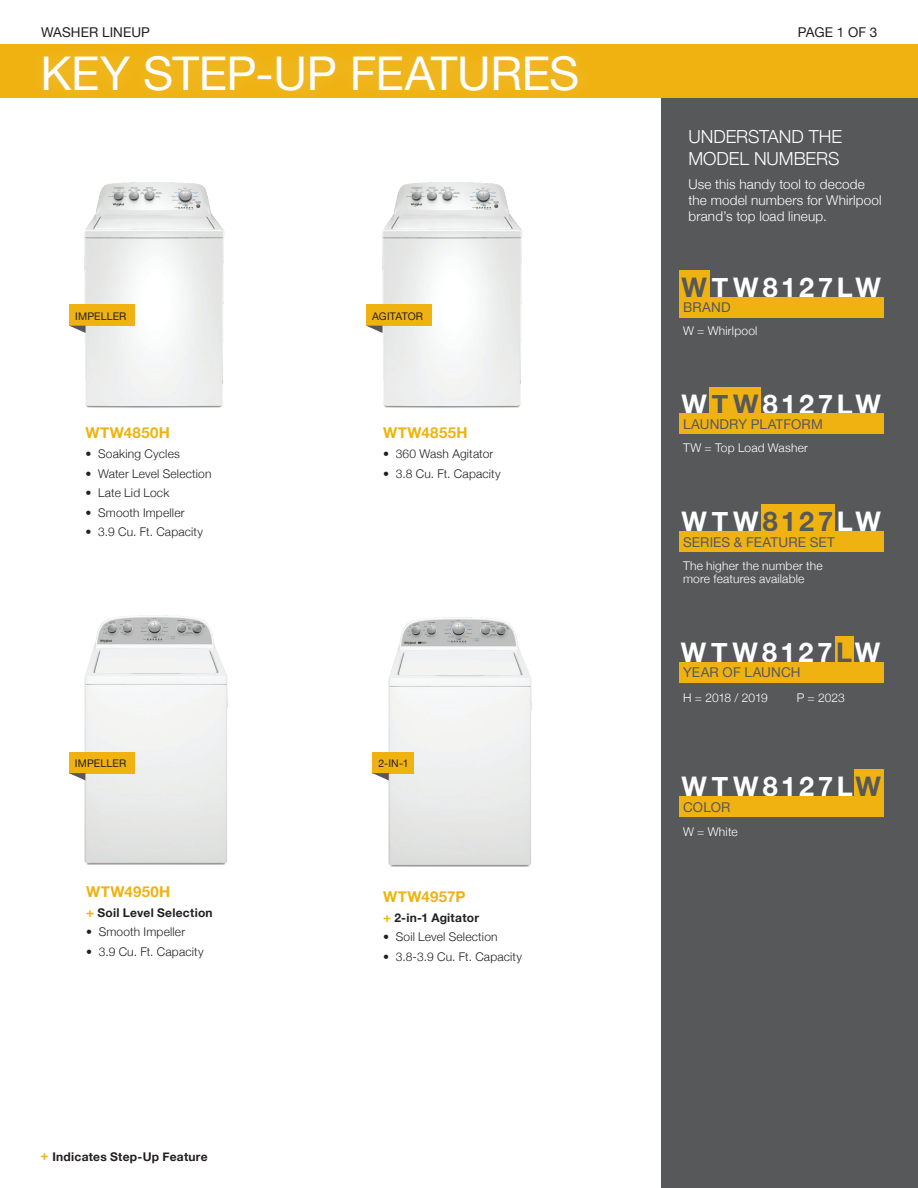
<style>
.page{position:relative;width:918px;height:1188px;background:#fff}
.page>*{position:absolute;margin:0;border:0;box-sizing:border-box;transform-origin:0 0}
.Page_header_White{font:46.5px "Helvetica Neue";letter-spacing:-.01em;color:#fff}
.Model__s{font:700 27px "Helvetica Neue";letter-spacing:.14em;color:#fff}
.Subheader_white_12pt{font:300 18px/21.6px "Helvetica Neue";letter-spacing:-.005em;color:#fff}
.Subhead_gold_10pt{font:700 15px "Helvetica Neue";letter-spacing:.025em;color:#efb211}
.Body_copy_white_9pt{font:300 13.5px/16.2px "Helvetica Neue";letter-spacing:.01em;color:#fff}
.subhead_wp_grey_9pt{font:13.5px "Helvetica Neue";letter-spacing:.01em;color:#57585a}
.Resources{font:13.5px "Helvetica Neue";letter-spacing:.005em;color:#231f20}
.bullets_black_8pt{font:300 12px "Helvetica Neue";letter-spacing:.015em;color:#231f20}
.body_copy_white_8pt{font:300 12px/13.5px "Helvetica Neue";letter-spacing:.015em;color:#fff}
.Step_up_bullet_Bold{font:700 12px "Helvetica Neue";letter-spacing:.02em;color:#231f20}
.Disclaimer_black_8pt{font:700 12px "Helvetica Neue";letter-spacing:.025em;color:#231f20}
.body_copy_white_8pt-2{font:300 12px "Helvetica Neue";letter-spacing:-.02em;color:#fff}
.black_7pt{font:10.5px "Helvetica Neue";letter-spacing:.015em;color:#231f20}
.s1{font-size:13.5px;color:#efb211}
.s2{color:#57585a}
</style>
<div class="page">
<div style="left:662px;top:96px;width:256px;height:1092px;background:#57585a"></div>
<div style="left:0;top:44px;width:918px;height:54px;background:#efb211"></div>
<div style="left:28px;top:40px;width:567px;height:68px;background:#fff;opacity:.2"></div>
<img style="left:79px;top:182px;width:146px;height:226px">
<img style="left:376px;top:182px;width:147px;height:226px">
<img style="left:84px;top:615px;width:144px;height:250px">
<div style="left:69px;top:305px;width:66px;height:21px;background:#efb211"></div>
<svg style="left:70px;top:326px;width:16px;height:7px"></svg>
<img style="left:388px;top:617px;width:144px;height:250px">
<div style="left:366px;top:305px;width:66px;height:21px;background:#efb211"></div>
<svg style="left:367px;top:326px;width:16px;height:7px"></svg>
<div style="left:69px;top:752px;width:66px;height:21px;background:#efb211"></div>
<svg style="left:69px;top:773px;width:16px;height:7px"></svg>
<div style="left:679px;top:270px;width:31px;height:27px;background:#efb211"></div>
<div style="left:679px;top:297px;width:204px;height:20px;background:#efb211"></div>
<div style="left:761px;top:504px;width:74px;height:27px;background:#efb211"></div>
<div style="left:679px;top:531px;width:204px;height:20px;background:#efb211"></div>
<div style="left:710px;top:387px;width:51px;height:27px;background:#efb211"></div>
<div style="left:679px;top:414px;width:204px;height:20px;background:#efb211"></div>
<div style="left:854px;top:770px;width:29px;height:26px;background:#efb211"></div>
<div style="left:679px;top:796px;width:204px;height:20px;background:#efb211"></div>
<div style="left:835px;top:636px;width:19px;height:27px;background:#efb211"></div>
<div style="left:679px;top:662px;width:204px;height:20px;background:#efb211"></div>
<div style="left:372px;top:752px;width:42px;height:21px;background:#efb211"></div>
<svg style="left:372px;top:773px;width:17px;height:7px"></svg>
<p class="Resources" style="left:41px;top:22px;width:110px">WASHER LINEUP</p>
<p class="Page_header_White" style="left:40px;top:40px;width:540px">KEY STEP-UP FEATURES</p>
<p class="black_7pt" style="left:75px;top:308px;width:53px">IMPELLER</p>
<p class="black_7pt" style="left:372px;top:308px;width:53px">AGITATOR</p>
<p class="Subhead_gold_10pt" style="left:85px;top:421px;width:86px">WTW4850H</p>
<p class="bullets_black_8pt" style="left:85px;top:445px;width:96px">• Soaking Cycles</p>
<p class="bullets_black_8pt" style="left:85px;top:464px;width:128px">• Water Level Selection</p>
<p class="bullets_black_8pt" style="left:85px;top:483px;width:85px">• Late Lid Lock</p>
<p class="bullets_black_8pt" style="left:85px;top:503px;width:101px">• Smooth Impeller</p>
<p class="bullets_black_8pt" style="left:85px;top:522px;width:119px">• 3.9 Cu. Ft. Capacity</p>
<p class="black_7pt" style="left:75px;top:756px;width:53px">IMPELLER</p>
<p class="Subhead_gold_10pt" style="left:86px;top:880px;width:86px">WTW4950H</p>
<p class="Step_up_bullet_Bold" style="left:86px;top:903px;width:128px"><span class="s1">+</span> Soil Level Selection</p>
<p class="bullets_black_8pt" style="left:86px;top:922px;width:101px">• Smooth Impeller</p>
<p class="bullets_black_8pt" style="left:86px;top:942px;width:119px">• 3.9 Cu. Ft. Capacity</p>
<p class="Disclaimer_black_8pt" style="left:40px;top:1147px;width:169px"><span class="s1">+</span> Indicates Step-Up Feature</p>
<p class="Subhead_gold_10pt" style="left:383px;top:421px;width:86px">WTW4855H</p>
<p class="bullets_black_8pt" style="left:383px;top:445px;width:112px">• 360 Wash Agitator</p>
<p class="bullets_black_8pt" style="left:383px;top:464px;width:119px">• 3.8 Cu. Ft. Capacity</p>
<p class="black_7pt" style="left:378px;top:756px;width:32px">2-IN-1</p>
<p class="Subhead_gold_10pt" style="left:383px;top:884px;width:84px">WTW4957P</p>
<p class="Step_up_bullet_Bold" style="left:383px;top:908px;width:97px"><span class="s1">+</span> 2-in-1 Agitator</p>
<p class="bullets_black_8pt" style="left:383px;top:927px;width:116px">• Soil Level Selection</p>
<p class="bullets_black_8pt" style="left:383px;top:947px;width:141px">• 3.8-3.9 Cu. Ft. Capacity</p>
<p class="Resources" style="left:798px;top:22px;width:81px">PAGE 1 OF 3</p>
<p class="Subheader_white_12pt" style="left:688px;top:125px;width:155px">UNDERSTAND THE<br>MODEL NUMBERS</p>
<p class="Body_copy_white_9pt" style="left:688px;top:175px;width:195px">Use this handy tool to decode the model numbers for Whirlpool brand’s top load lineup.</p>
<p class="Model__s" style="left:682px;top:266px;width:201px"><span class="s2">W</span>TW8127LW</p>
<p class="subhead_wp_grey_9pt" style="left:683px;top:298px;width:49px">BRAND</p>
<p class="body_copy_white_8pt" style="left:683px;top:323px;width:76px">W = Whirlpool</p>
<p class="Model__s" style="left:682px;top:383px;width:201px">W<span class="s2">TW</span>8127LW</p>
<p class="subhead_wp_grey_9pt" style="left:683px;top:415px;width:141px">LAUNDRY PLATFORM</p>
<p class="body_copy_white_8pt" style="left:683px;top:440px;width:126px">TW = Top Load Washer</p>
<p class="Model__s" style="left:682px;top:500px;width:201px">WTW<span class="s2">8127</span>LW</p>
<p class="subhead_wp_grey_9pt" style="left:683px;top:532px;width:153px">SERIES &amp; FEATURE SET</p>
<p class="body_copy_white_8pt" style="left:683px;top:558px;width:141px">The higher the number the more features available</p>
<p class="Model__s" style="left:681px;top:631px;width:201px">WTW8127<span class="s2">L</span>W</p>
<p class="subhead_wp_grey_9pt" style="left:683px;top:663px;width:119px">YEAR OF LAUNCH</p>
<p class="body_copy_white_8pt-2" style="left:683px;top:688px;width:86px">H = 2018 / 2019</p>
<p class="body_copy_white_8pt" style="left:797px;top:690px;width:50px">P = 2023</p>
<p class="Model__s" style="left:682px;top:765px;width:201px">WTW8127L<span class="s2">W</span></p>
<p class="subhead_wp_grey_9pt" style="left:683px;top:797px;width:49px">COLOR</p>
<p class="body_copy_white_8pt" style="left:683px;top:824px;width:56px">W = White</p>
</div>
